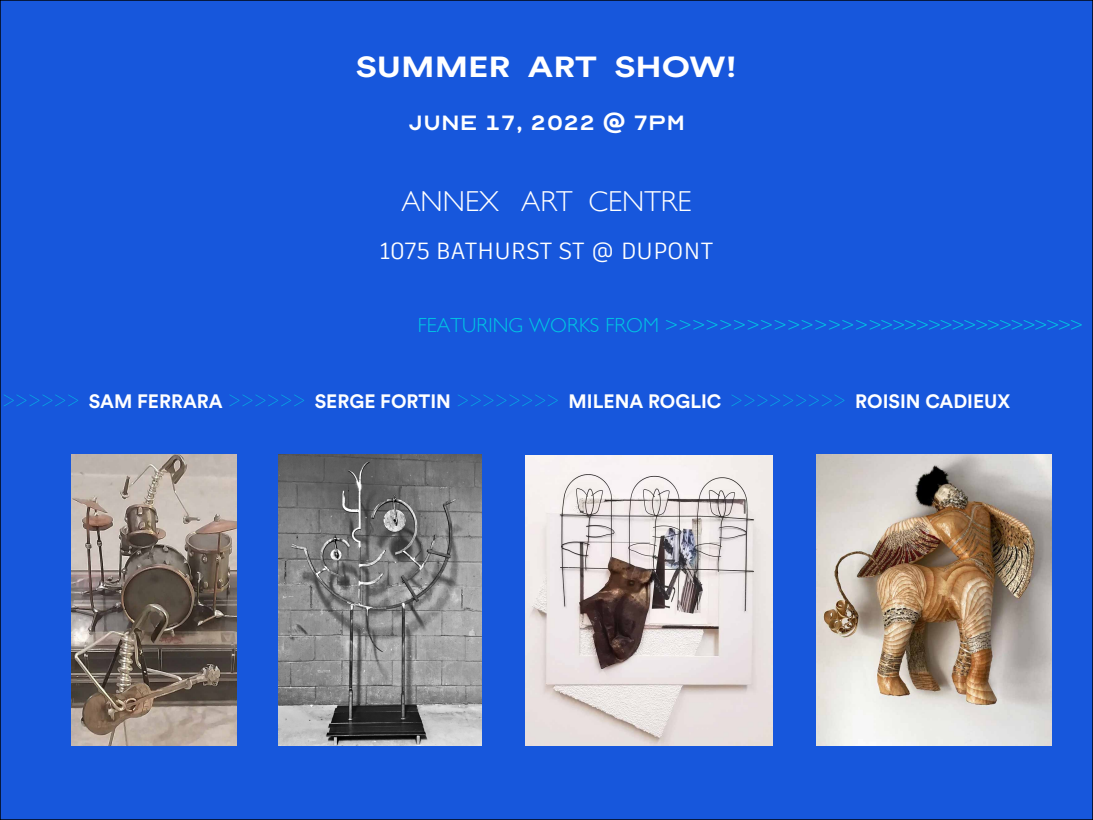
<style>
.page{position:relative;width:1093px;height:820px;background:#fff}
.page>*{position:absolute;margin:0;border:0;box-sizing:border-box;transform-origin:0 0}
.t1{font:28.8px "Optician Sans";color:#fff}
.t2{font:700 28.8px "Circular Std";color:#fff;scale:1.22 1}
.t3{font:300 28.8px "Gill Sans";color:#fff}
.t4{font:23.2px "Artifakt Element";color:#fff}
.t5{font:300 20.4px "Gill Sans";letter-spacing:.005em;color:#00c6e4}
.t6{font:700 19.2px "Circular Std";color:#fff}
.s1{font-family:"Omnes Cyrillic";font-weight:100;font-size:28.8px;color:#00c6e4}
</style>
<div class="page">
<div style="left:0;top:0;width:1093px;height:819px;background:#1757dc"></div>
<img style="left:71px;top:454px;width:166px;height:290px">
<img style="left:278px;top:454px;width:203px;height:290px">
<img style="left:525px;top:455px;width:247px;height:289px">
<img style="left:816px;top:454px;width:235px;height:290px">
<h1 class="t2" style="left:356px;top:48px;width:314px">SUMMER ART SHOW!</h1>
<h1 class="t1" style="left:408px;top:109px;width:279px">JUNE 17, 2022 @ 7pm</h1>
<h1 class="t3" style="left:401px;top:179px;width:292px">ANNEX ART CENTRE</h1>
<p class="t4" style="left:380px;top:235px;width:335px">1075 BATHURST ST @ DUPONT</p>
<p class="t5" style="left:418px;top:308px;width:667px">FEATURING WORKS FROM &gt;&gt;&gt;&gt;&gt;&gt;&gt;&gt;&gt;&gt;&gt;&gt;&gt;&gt;&gt;&gt;&gt;&gt;&gt;&gt;&gt;&gt;&gt;&gt;&gt;&gt;&gt;&gt;&gt;&gt;&gt;&gt;&gt;</p>
<p class="t6" style="left:2px;top:389px;width:1010px"><span class="s1">&gt;&gt;&gt;&gt;&gt;&gt;</span> SAM FERRARA <span class="s1">&gt;&gt;&gt;&gt;&gt;&gt;</span> SERGE FORTIN <span class="s1">&gt;&gt;&gt;&gt;&gt;&gt;&gt;&gt;</span> MILENA ROGLIC <span class="s1">&gt;&gt;&gt;&gt;&gt;&gt;&gt;&gt;&gt;</span> ROISIN CADIEUX</p>
</div>
